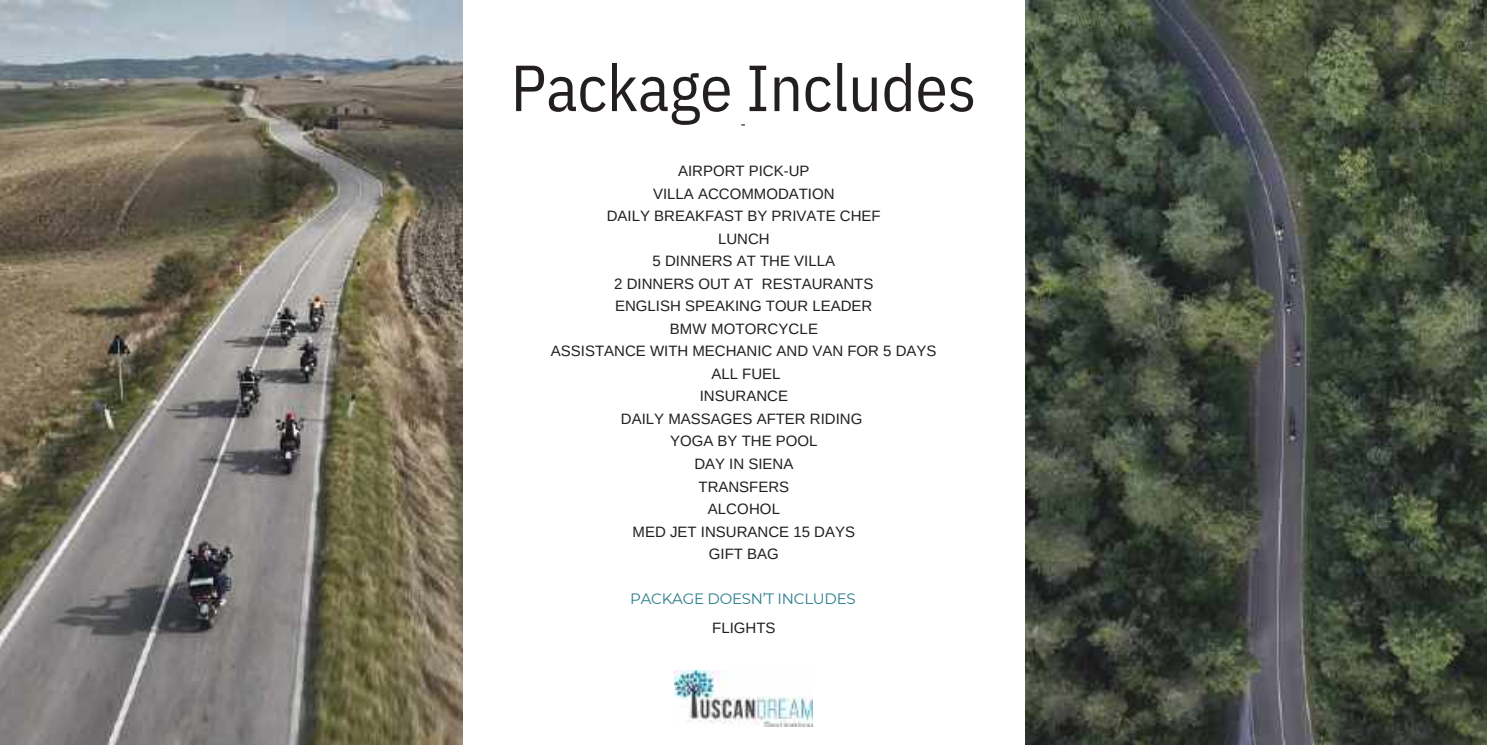
<style>
.page{position:relative;width:1487px;height:745px;background:#fff}
.page>*{position:absolute;margin:0;border:0;box-sizing:border-box;transform-origin:0 0}
.t1{font:65px "IBM Plex Sans Cond";color:#231f20}
.t2{font:15px/22.5px "Arimo";color:#231f20;text-align:center}
.t3{font:15px "Montserrat";letter-spacing:-.015em;color:#297e8b}
</style>
<div class="page">
<img style="left:1025px;top:0;width:462px;height:744px">
<img style="left:0;top:0;width:462px;height:744px">
<img style="left:674px;top:670px;width:139px;height:56px">
<h1 class="t1" style="left:511px;top:44px;width:467px">Package Includes</h1>
<p class="t2" style="left:741px;top:112px;width:6px">-</p>
<p class="t2" style="left:551px;top:160px;width:387px">AIRPORT PICK-UP<br>VILLA ACCOMMODATION<br>DAILY BREAKFAST BY PRIVATE CHEF<br>LUNCH<br>5 DINNERS AT THE VILLA<br>2 DINNERS OUT AT RESTAURANTS<br>ENGLISH SPEAKING TOUR LEADER<br>BMW MOTORCYCLE<br>ASSISTANCE WITH MECHANIC AND VAN FOR 5 DAYS<br>ALL FUEL<br>INSURANCE<br>DAILY MASSAGES AFTER RIDING<br>YOGA BY THE POOL<br>DAY IN SIENA<br>TRANSFERS<br>ALCOHOL<br>MED JET INSURANCE 15 DAYS<br>GIFT BAG</p>
<p class="t3" style="left:630px;top:589px;width:227px">PACKAGE DOESN’T INCLUDES</p>
<p class="t2" style="left:712px;top:616px;width:65px">FLIGHTS</p>
</div>
